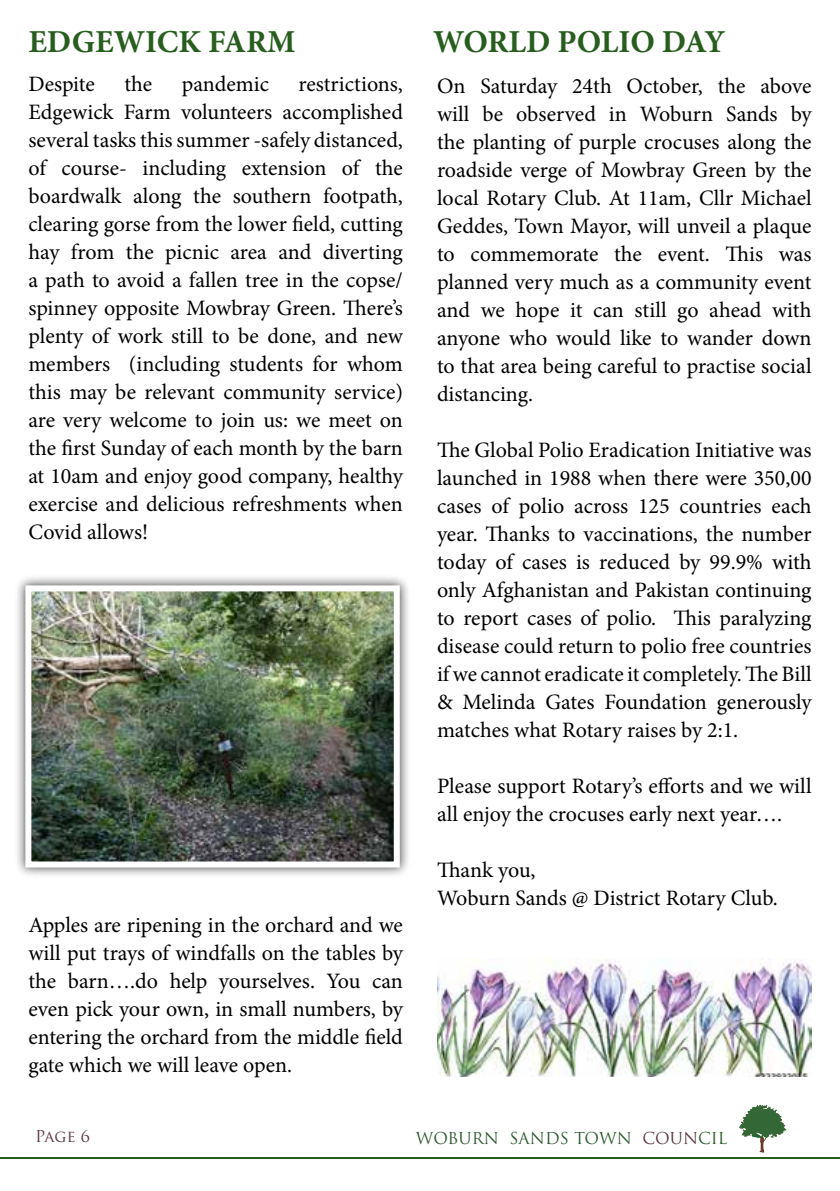
<style>
.page{position:relative;width:840px;height:1191px;background:#fff}
.page>*{position:absolute;margin:0;border:0;box-sizing:border-box;transform-origin:0 0}
.t1{font:700 32px "Minion Pro";color:#275e1e}
.t2{font:22px/28px "Minion Pro";color:#000;text-align:justify}
.t3{font:16px "Trajan Pro";color:#2c5a2e}
.t4{font:16px "Trajan Pro";color:#5d353f}
.s1{font-family:"Times New Roman";font-weight:700;color:#fff}
.s2{color:#5d353f}
</style>
<div class="page">
<svg style="left:739px;top:1104px;width:46px;height:48px"></svg>
<hr style="left:0;top:1157px;width:839px;height:2px;background:#275e1e">
<div style="left:14px;top:574px;width:396px;height:304px;background:#000;opacity:.75"></div>
<img style="left:32px;top:592px;width:360px;height:268px">
<div style="left:25px;top:585px;width:374px;height:282px;border:6px solid #fff"></div>
<img style="left:437px;top:958px;width:374px;height:118px">
<h1 class="t1" style="left:28px;top:19px;width:269px">EDGEWICK FARM</h1>
<h1 class="t1" style="left:433px;top:19px;width:293px">WORLD POLIO DAY</h1>
<p class="t2" style="left:28px;top:70px;width:68px">Despite</p>
<p class="t2" style="left:124px;top:70px;width:29px">the</p>
<p class="t2" style="left:182px;top:70px;width:89px">pandemic</p>
<p class="t2" style="left:28px;top:70px;width:376px;text-indent:270px">restrictions, Edgewick Farm volunteers accomplished several tasks this summer -safely distanced, of course- including extension of the boardwalk along the southern footpath, clearing gorse from the lower field, cutting hay from the picnic area and diverting a path to avoid a fallen tree in the copse/ spinney opposite Mowbray Green. There’s plenty of work still to be done, and new members (including students for whom this may be relevant community service) are very welcome to join us: we meet on the first Sunday of each month by the barn at 10am and enjoy good company, healthy exercise and delicious refreshments when Covid allows!</p>
<p class="t2" style="left:437px;top:72px;width:376px">On Saturday 24th October, the above will be observed in Woburn Sands by the planting of purple crocuses along the roadside verge of Mowbray Green by the local Rotary Club. At 11am, Cllr Michael Geddes, Town Mayor, will unveil a plaque to commemorate the event. This was planned very much as a community event and we hope it can still go ahead with anyone who would like to wander down to that area being careful to practise social distancing.</p>
<p class="t2" style="left:437px;top:436px;width:376px">The Global Polio Eradication Initiative was launched in 1988 when there were 350,00 cases of polio across 125 countries each year. Thanks to vaccinations, the number today of cases is reduced by 99.9% with only Afghanistan and Pakistan continuing to report cases of polio. This paralyzing disease could return to polio free countries if we cannot eradicate it completely. The Bill &amp; Melinda Gates Foundation generously matches what Rotary raises by 2:1.</p>
<p class="t2" style="left:437px;top:772px;width:376px">Please support Rotary’s efforts and we will all enjoy the crocuses early next year….</p>
<p class="t2" style="left:437px;top:856px;width:342px">Thank you,<br>Woburn Sands @ District Rotary Club.</p>
<p class="t2" style="left:28px;top:910px;width:376px">Apples are ripening in the orchard and we will put trays of windfalls on the tables by the barn….do help yourselves. You can even pick your own, in small numbers, by entering the orchard from the middle field gate which we will leave open.</p>
<p class="t4" style="left:35px;top:1125px;width:68px">Page 6 <span class="s1">2</span></p>
<p class="t3" style="left:415px;top:1128px;width:313px">WOBURN SANDS TOWN <span class="s2">COUN</span>CIL</p>
</div>
